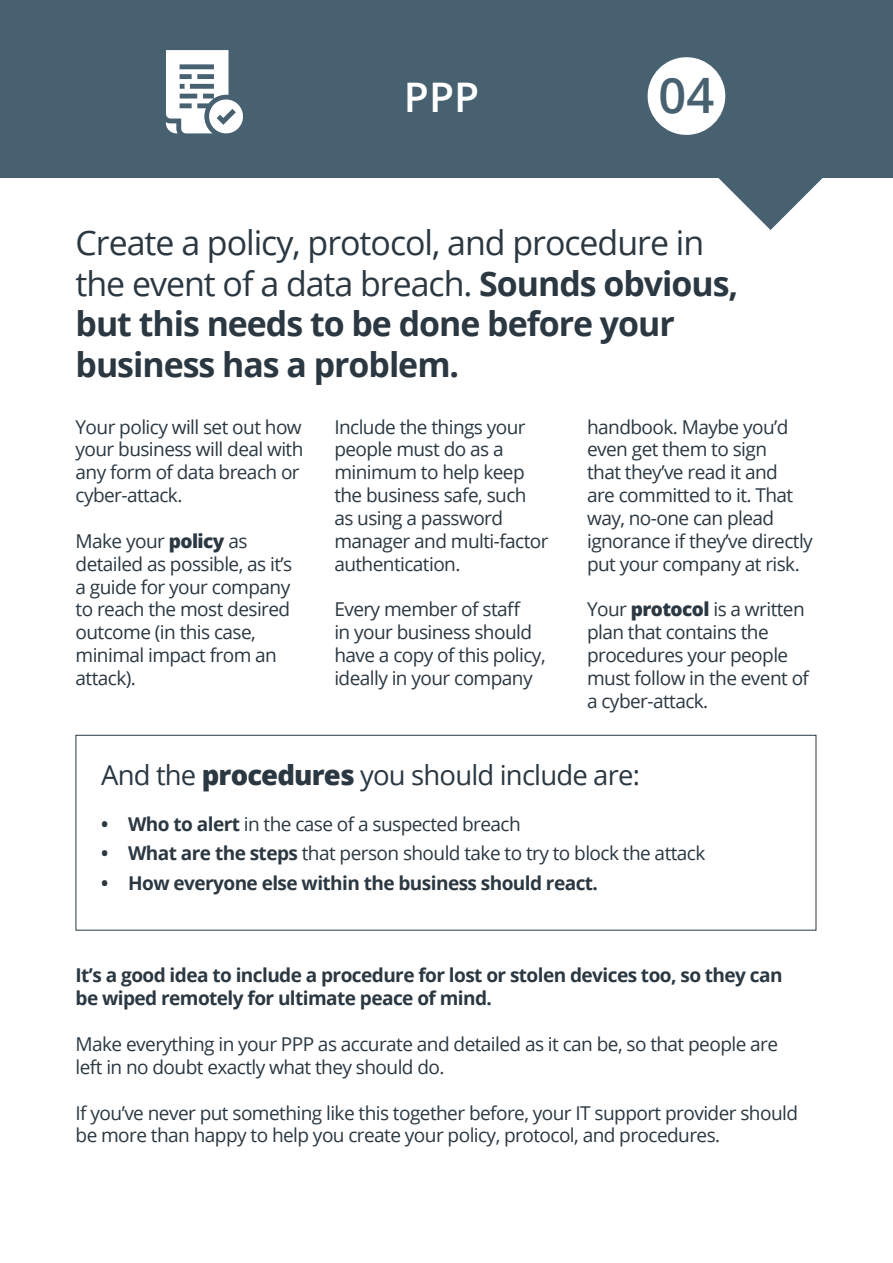
<style>
.page{position:relative;width:893px;height:1263px;background:#fff}
.page>*{position:absolute;margin:0;border:0;box-sizing:border-box;transform-origin:0 0}
.t1{font:600 48.9px "Open Sans";color:#476170}
.t2{font:600 40.8px "Open Sans";color:#fff}
.t3{font:700 33.9px/40.7px "Open Sans";letter-spacing:-.03em;color:#2b3842}
.t4{font:27.45px "Open Sans";letter-spacing:-.03em;color:#2b3842}
.t5{font:19.05px/22.8px "Open Sans";letter-spacing:-.03em;color:#2b3842}
.t6{font:700 19.05px/22.8px "Open Sans";letter-spacing:-.03em;color:#2b3842}
.s1{font-weight:400}
.s2{font-weight:800}
.s3{font-weight:700}
</style>
<div class="page">
<div style="left:0;top:0;width:893px;height:178px;background:#476170"></div>
<svg style="left:718px;top:178px;width:105px;height:52px"></svg>
<svg style="left:166px;top:50px;width:77px;height:84px"></svg>
<div style="left:648px;top:57px;width:77px;height:78px;background:#fff;border-radius:50%"></div>
<div style="left:76px;top:735px;width:740px;height:195px;border:1px solid #2b3842"></div>
<h2 class="t2" style="left:404px;top:70px;width:77px">PPP</h2>
<h1 class="t1" style="left:659px;top:61px;width:57px">04</h1>
<h3 class="t3" style="left:76px;top:221px;width:664px"><span class="s1">Create a policy, protocol, and procedure in the event of a data breach.</span> Sounds obvious, but this needs to be done before your business has a problem.</h3>
<p class="t5" style="left:76px;top:415px;width:229px">Your policy will set out how your business will deal with any form of data breach or cyber-attack.</p>
<p class="t5" style="left:76px;top:529px;width:218px">Make your <span class="s2">policy</span> as detailed as possible, as it’s a guide for your company to reach the most desired outcome (in this case, minimal impact from an attack).</p>
<p class="t5" style="left:334px;top:415px;width:216px">Include the things your people must do as a minimum to help keep the business safe, such as using a password manager and multi-factor authentication.</p>
<p class="t5" style="left:334px;top:598px;width:213px">Every member of staff<br>in your business should have a copy of this policy, ideally in your company</p>
<p class="t5" style="left:587px;top:415px;width:227px">handbook. Maybe you’d even get them to sign<br>that they’ve read it and<br>are committed to it. That way, no-one can plead ignorance if they’ve directly put your company at risk.</p>
<p class="t5" style="left:587px;top:598px;width:223px">Your <span class="s2">protocol</span> is a written plan that contains the procedures your people must follow in the event of a cyber-attack.</p>
<h3 class="t4" style="left:101px;top:756px;width:540px">And the <span class="s2">procedures</span> you should include are:</h3>
<p class="t5" style="left:101px;top:812px;width:421px"><span class="s3">• Who to alert</span> in the case of a suspected breach</p>
<p class="t5" style="left:101px;top:841px;width:606px"><span class="s3">• What are the steps</span> that person should take to try to block the attack</p>
<p class="t6" style="left:101px;top:871px;width:498px">• How everyone else within the business should react.</p>
<p class="t6" style="left:76px;top:963px;width:708px">It’s a good idea to include a procedure for lost or stolen devices too, so they can be wiped remotely for ultimate peace of mind.</p>
<p class="t5" style="left:76px;top:1032px;width:704px">Make everything in your PPP as accurate and detailed as it can be, so that people are left in no doubt exactly what they should do.</p>
<p class="t5" style="left:76px;top:1101px;width:724px">If you’ve never put something like this together before, your IT support provider should be more than happy to help you create your policy, protocol, and procedures.</p>
</div>
